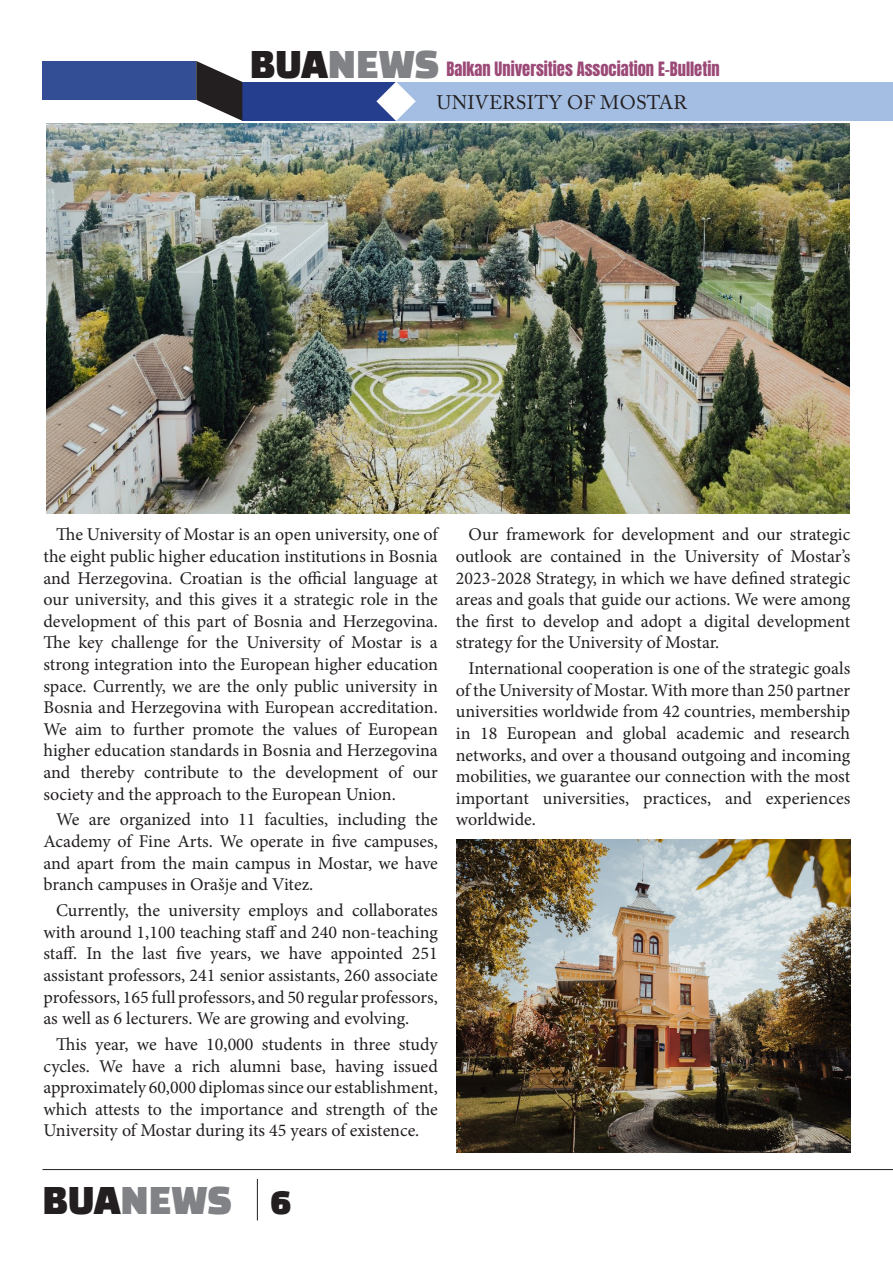
<style>
.page{position:relative;width:893px;height:1263px;background:#fff}
.page>*{position:absolute;margin:0;border:0;box-sizing:border-box;transform-origin:0 0}
.t1{font:36px "Black Han Sans";color:#231f20}
.t2{font:19.5px "Adobe Caslon Pro";letter-spacing:.015em;color:#231f20}
.t3{font:18px/21.6px "Minion Pro";letter-spacing:-.005em;color:#231f20;text-align:justify}
.t4{font:16.5px "Anton";color:#9b4977}
.s1{font-family:"Black Han Sans";font-size:36px;color:#231f20}
.s2{font-family:"Black Han Sans";font-size:36px;color:#808285}
.s3{color:#808285}
</style>
<div class="page">
<div style="left:43px;top:61px;width:153px;height:39px;background:#344e96"></div>
<div style="left:242px;top:82px;width:154px;height:39px;background:#253f8e"></div>
<div style="left:396px;top:82px;width:497px;height:39px;background:#a4bee3"></div>
<svg style="left:196px;top:61px;width:46px;height:60px"></svg>
<svg style="left:376px;top:82px;width:40px;height:39px"></svg>
<hr style="left:257px;top:1179px;width:1px;height:41px;background:#231f20">
<hr style="left:43px;top:1169px;width:850px;height:1px;background:#231f20">
<img style="left:47px;top:123px;width:802px;height:390px">
<img style="left:456px;top:840px;width:394px;height:312px">
<p class="t4" style="left:250px;top:61px;width:471px"><span class="s1">BUA</span><span class="s2">NEWS</span> Balkan Universities Association E-Bulletin</p>
<p class="t2" style="left:437px;top:91px;width:252px">UNIVERSITY OF MOSTAR</p>
<p class="t3" style="left:43px;top:524px;width:396px;text-indent:13px">The University of Mostar is an open university, one of the eight public higher education institutions in Bosnia and Herzegovina. Croatian is the official language at our university, and this gives it a strategic role in the development of this part of Bosnia and Herzegovina.<br>The key challenge for the University of Mostar is a strong integration into the European higher education space. Currently, we are the only public university in Bosnia and Herzegovina with European accreditation.<br>We aim to further promote the values of European higher education standards in Bosnia and Herzegovina and thereby contribute to the development of our society and the approach to the European Union.</p>
<p class="t3" style="left:43px;top:809px;width:396px;text-indent:13px">We are organized into 11 faculties, including the Academy of Fine Arts. We operate in five campuses, and apart from the main campus in Mostar, we have branch campuses in Orašje and Vitez.</p>
<p class="t3" style="left:43px;top:900px;width:396px;text-indent:13px">Currently, the university employs and collaborates with around 1,100 teaching staff and 240 non-teaching staff. In the last five years, we have appointed 251 assistant professors, 241 senior assistants, 260 associate professors, 165 full professors, and 50 regular professors, as well as 6 lecturers. We are growing and evolving.</p>
<p class="t3" style="left:43px;top:1033px;width:396px;text-indent:13px">This year, we have 10,000 students in three study cycles. We have a rich alumni base, having issued approximately 60,000 diplomas since our establishment, which attests to the importance and strength of the University of Mostar during its 45 years of existence.</p>
<p class="t3" style="left:456px;top:524px;width:396px;text-indent:13px">Our framework for development and our strategic outlook are contained in the University of Mostar’s 2023-2028 Strategy, in which we have defined strategic areas and goals that guide our actions. We were among the first to develop and adopt a digital development strategy for the University of Mostar.</p>
<p class="t3" style="left:456px;top:658px;width:396px;text-indent:13px">International cooperation is one of the strategic goals of the University of Mostar. With more than 250 partner universities worldwide from 42 countries, membership in 18 European and global academic and research networks, and over a thousand outgoing and incoming mobilities, we guarantee our connection with the most important universities, practices, and experiences worldwide.</p>
<h1 class="t1" style="left:43px;top:1184px;width:251px">BUA<span class="s3">NEWS</span> 6</h1>
</div>
